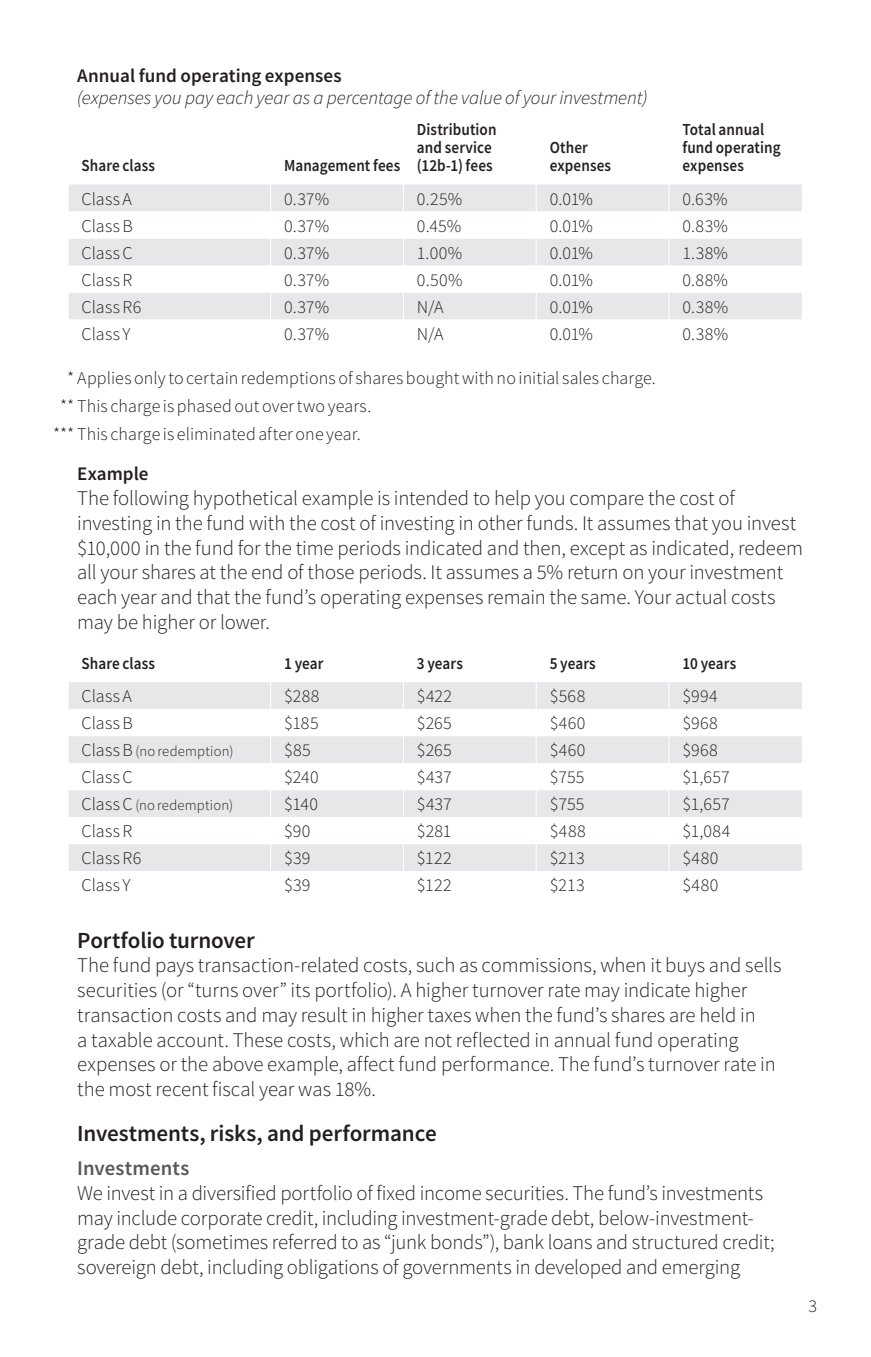
<style>
.page{position:relative;width:871px;height:1357px;background:#fff}
.page>*{position:absolute;margin:0;border:0;box-sizing:border-box;transform-origin:0 0}
.SubHead_1{font:600 22.95px "Source Sans Pro";letter-spacing:-.005em;color:#231f20}
.Text{font:300 20.7px/24.8px "Source Sans Pro";letter-spacing:-.005em;color:#231f20}
.SubHead_2{font:600 20.7px "Source Sans Pro";letter-spacing:.005em;color:#57585a}
.SubHead_3_Next_Frame{font:italic 300 19.12px/22.5px "Source Sans Pro";letter-spacing:-.005em;color:#231f20}
.SubHead_3{font:600 19.12px "Source Sans Pro";color:#231f20}
.Table_Left{font:300 18px "Source Sans Pro";letter-spacing:.01em;color:#231f20}
.Foot_symbol2{font:300 18px "Source Sans Pro";letter-spacing:.005em;color:#231f20}
.Table_ColHd_Left{font:600 16.88px/18px "Source Sans Pro";letter-spacing:.005em;color:#231f20;scale:.9 1}
.Table_Left-2{font:300 14.62px "Source Sans Pro";letter-spacing:.015em;color:#231f20}
.s1{font-weight:600;font-style:normal}
.s2{font-size:18px}
</style>
<div class="page">
<div style="left:69px;top:184px;width:733px;height:27px;background:#e6e7e9"></div>
<svg style="left:69px;top:239px;width:733px;height:80px;fill:#e6e7e9"></svg>
<svg style="left:270px;top:184px;width:1px;height:135px"></svg>
<svg style="left:403px;top:184px;width:1px;height:135px"></svg>
<svg style="left:536px;top:184px;width:1px;height:135px"></svg>
<svg style="left:668px;top:184px;width:1px;height:135px"></svg>
<div style="left:69px;top:682px;width:733px;height:27px;background:#e6e7e9"></div>
<svg style="left:69px;top:736px;width:733px;height:135px;fill:#e6e7e9"></svg>
<svg style="left:270px;top:682px;width:1px;height:189px"></svg>
<svg style="left:403px;top:682px;width:1px;height:189px"></svg>
<svg style="left:536px;top:682px;width:1px;height:189px"></svg>
<svg style="left:668px;top:682px;width:1px;height:189px"></svg>
<p class="SubHead_3_Next_Frame" style="left:77px;top:64px;width:572px"><span class="s1">Annual fund operating expenses<br></span>(expenses you pay each year as a percentage of the value of your investment)</p>
<p class="Table_ColHd_Left" style="left:82px;top:156px;width:83px">Share class</p>
<p class="Table_ColHd_Left" style="left:284px;top:156px;width:131px">Management fees</p>
<p class="Table_ColHd_Left" style="left:417px;top:120px;width:90px">Distribution and service (12b-1) fees</p>
<p class="Table_ColHd_Left" style="left:550px;top:138px;width:70px">Other expenses</p>
<p class="Table_ColHd_Left" style="left:682px;top:120px;width:110px">Total annual fund operating expenses</p>
<p class="Table_Left" style="left:82px;top:188px;width:52px">Class A</p>
<p class="Table_Left" style="left:284px;top:188px;width:47px">0.37%</p>
<p class="Table_Left" style="left:417px;top:188px;width:47px">0.25%</p>
<p class="Table_Left" style="left:550px;top:188px;width:45px">0.01%</p>
<p class="Table_Left" style="left:682px;top:188px;width:47px">0.63%</p>
<p class="Table_Left" style="left:82px;top:215px;width:53px">Class B</p>
<p class="Table_Left" style="left:284px;top:215px;width:47px">0.37%</p>
<p class="Table_Left" style="left:417px;top:215px;width:46px">0.45%</p>
<p class="Table_Left" style="left:550px;top:215px;width:45px">0.01%</p>
<p class="Table_Left" style="left:682px;top:215px;width:47px">0.83%</p>
<p class="Table_Left" style="left:82px;top:242px;width:53px">Class C</p>
<p class="Table_Left" style="left:284px;top:242px;width:47px">0.37%</p>
<p class="Table_Left" style="left:417px;top:242px;width:47px">1.00%</p>
<p class="Table_Left" style="left:550px;top:242px;width:45px">0.01%</p>
<p class="Table_Left" style="left:682px;top:242px;width:47px">1.38%</p>
<p class="Table_Left" style="left:82px;top:269px;width:52px">Class R</p>
<p class="Table_Left" style="left:284px;top:269px;width:47px">0.37%</p>
<p class="Table_Left" style="left:417px;top:269px;width:47px">0.50%</p>
<p class="Table_Left" style="left:550px;top:269px;width:45px">0.01%</p>
<p class="Table_Left" style="left:682px;top:269px;width:47px">0.88%</p>
<p class="Table_Left" style="left:82px;top:296px;width:61px">Class R6</p>
<p class="Table_Left" style="left:284px;top:296px;width:47px">0.37%</p>
<p class="Table_Left" style="left:417px;top:296px;width:28px">N/A</p>
<p class="Table_Left" style="left:550px;top:296px;width:45px">0.01%</p>
<p class="Table_Left" style="left:682px;top:296px;width:47px">0.38%</p>
<p class="Table_Left" style="left:82px;top:323px;width:51px">Class Y</p>
<p class="Table_Left" style="left:284px;top:323px;width:47px">0.37%</p>
<p class="Table_Left" style="left:417px;top:323px;width:28px">N/A</p>
<p class="Table_Left" style="left:550px;top:323px;width:45px">0.01%</p>
<p class="Table_Left" style="left:682px;top:323px;width:47px">0.38%</p>
<p class="Foot_symbol2" style="left:67px;top:367px;width:590px">* Applies only to certain redemptions of shares bought with no initial sales charge.</p>
<p class="Foot_symbol2" style="left:60px;top:395px;width:313px">** This charge is phased out over two years.</p>
<p class="Foot_symbol2" style="left:53px;top:423px;width:309px">*** This charge is eliminated after one year.</p>
<p class="SubHead_3" style="left:77px;top:461px;width:73px">Example</p>
<p class="Text" style="left:77px;top:486px;width:727px">The following hypothetical example is intended to help you compare the cost of investing in the fund with the cost of investing in other funds. It assumes that you invest $10,000 in the fund for the time periods indicated and then, except as indicated, redeem all your shares at the end of those periods. It assumes a 5% return on your investment each year and that the fund’s operating expenses remain the same. Your actual costs may be higher or lower.</p>
<p class="Table_ColHd_Left" style="left:82px;top:654px;width:83px">Share class</p>
<p class="Table_ColHd_Left" style="left:284px;top:654px;width:45px">1 year</p>
<p class="Table_ColHd_Left" style="left:417px;top:654px;width:53px">3 years</p>
<p class="Table_ColHd_Left" style="left:550px;top:654px;width:53px">5 years</p>
<p class="Table_ColHd_Left" style="left:682px;top:654px;width:61px">10 years</p>
<p class="Table_Left" style="left:82px;top:685px;width:52px">Class A</p>
<p class="Table_Left" style="left:284px;top:685px;width:37px">$288</p>
<p class="Table_Left" style="left:417px;top:685px;width:37px">$422</p>
<p class="Table_Left" style="left:550px;top:685px;width:37px">$568</p>
<p class="Table_Left" style="left:682px;top:685px;width:37px">$994</p>
<p class="Table_Left" style="left:82px;top:712px;width:53px">Class B</p>
<p class="Table_Left" style="left:284px;top:712px;width:36px">$185</p>
<p class="Table_Left" style="left:417px;top:712px;width:36px">$265</p>
<p class="Table_Left" style="left:550px;top:712px;width:37px">$460</p>
<p class="Table_Left" style="left:682px;top:712px;width:37px">$968</p>
<p class="Table_Left-2" style="left:82px;top:742px;width:153px"><span class="s2">Class B</span> (no redemption)</p>
<p class="Table_Left" style="left:284px;top:739px;width:28px">$85</p>
<p class="Table_Left" style="left:417px;top:739px;width:36px">$265</p>
<p class="Table_Left" style="left:550px;top:739px;width:37px">$460</p>
<p class="Table_Left" style="left:682px;top:739px;width:37px">$968</p>
<p class="Table_Left" style="left:82px;top:766px;width:53px">Class C</p>
<p class="Table_Left" style="left:284px;top:766px;width:36px">$240</p>
<p class="Table_Left" style="left:417px;top:766px;width:36px">$437</p>
<p class="Table_Left" style="left:550px;top:766px;width:36px">$755</p>
<p class="Table_Left" style="left:682px;top:766px;width:49px">$1,657</p>
<p class="Table_Left-2" style="left:82px;top:796px;width:153px"><span class="s2">Class C</span> (no redemption)</p>
<p class="Table_Left" style="left:284px;top:793px;width:35px">$140</p>
<p class="Table_Left" style="left:417px;top:793px;width:36px">$437</p>
<p class="Table_Left" style="left:550px;top:793px;width:36px">$755</p>
<p class="Table_Left" style="left:682px;top:793px;width:49px">$1,657</p>
<p class="Table_Left" style="left:82px;top:820px;width:52px">Class R</p>
<p class="Table_Left" style="left:284px;top:820px;width:28px">$90</p>
<p class="Table_Left" style="left:417px;top:820px;width:36px">$281</p>
<p class="Table_Left" style="left:550px;top:820px;width:38px">$488</p>
<p class="Table_Left" style="left:682px;top:820px;width:49px">$1,084</p>
<p class="Table_Left" style="left:82px;top:847px;width:61px">Class R6</p>
<p class="Table_Left" style="left:284px;top:847px;width:28px">$39</p>
<p class="Table_Left" style="left:417px;top:847px;width:36px">$122</p>
<p class="Table_Left" style="left:550px;top:847px;width:36px">$213</p>
<p class="Table_Left" style="left:682px;top:847px;width:38px">$480</p>
<p class="Table_Left" style="left:82px;top:874px;width:51px">Class Y</p>
<p class="Table_Left" style="left:284px;top:874px;width:28px">$39</p>
<p class="Table_Left" style="left:417px;top:874px;width:36px">$122</p>
<p class="Table_Left" style="left:550px;top:874px;width:36px">$213</p>
<p class="Table_Left" style="left:682px;top:874px;width:38px">$480</p>
<p class="SubHead_1" style="left:77px;top:925px;width:179px">Portfolio turnover</p>
<p class="Text" style="left:77px;top:953px;width:706px">The fund pays transaction-related costs, such as commissions, when it buys and sells securities (or “turns over” its portfolio). A higher turnover rate may indicate higher transaction costs and may result in higher taxes when the fund’s shares are held in<br>a taxable account. These costs, which are not reflected in annual fund operating expenses or the above example, affect fund performance. The fund’s turnover rate in the most recent fiscal year was 18%.</p>
<p class="SubHead_1" style="left:77px;top:1118px;width:361px">Investments, risks, and performance</p>
<p class="SubHead_2" style="left:77px;top:1154px;width:114px">Investments</p>
<p class="Text" style="left:77px;top:1180px;width:699px">We invest in a diversified portfolio of fixed income securities. The fund’s investments may include corporate credit, including investment-grade debt, below-investment&shy;grade debt (sometimes referred to as “junk bonds”), bank loans and structured credit; sovereign debt, including obligations of governments in developed and emerging</p>
<p class="Foot_symbol2" style="left:808px;top:1295px;width:10px">3</p>
</div>
